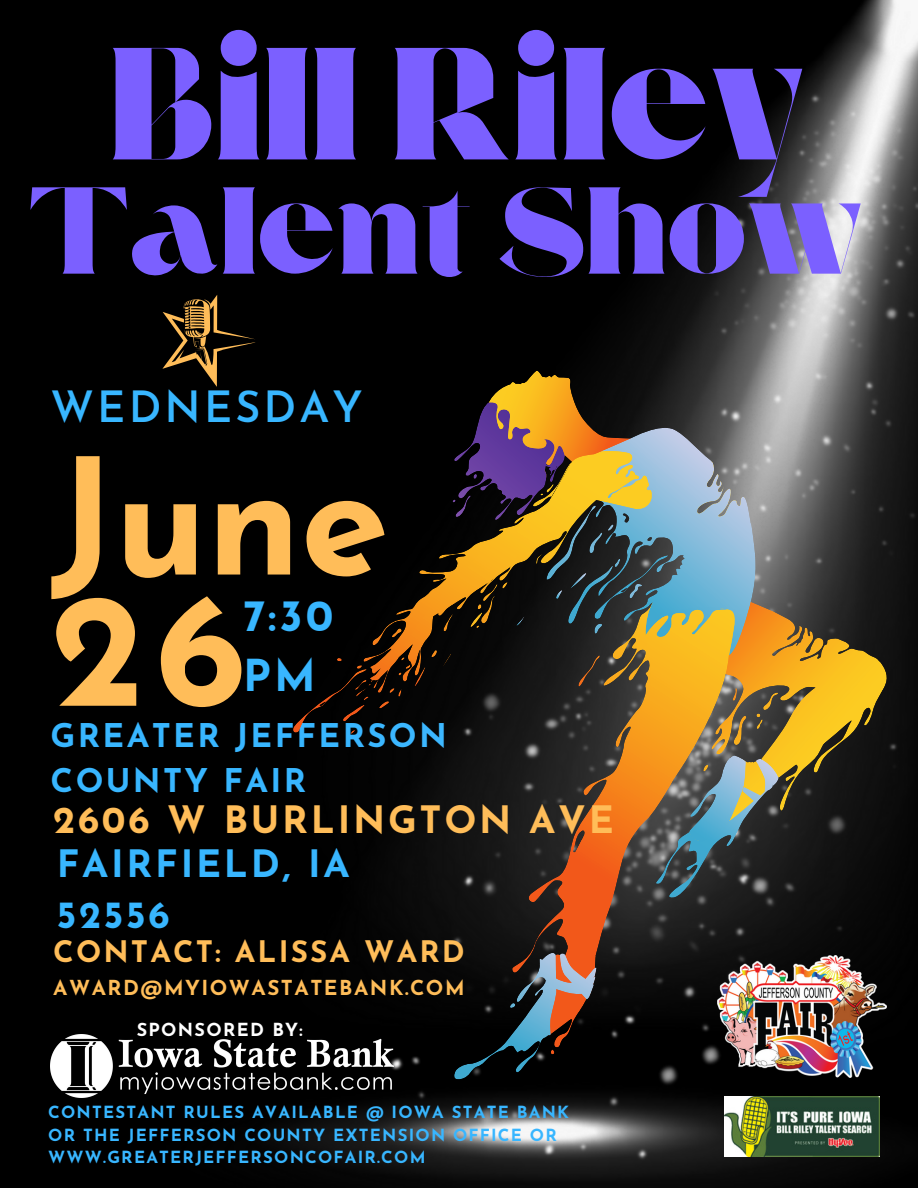
<style>
.page{position:relative;width:918px;height:1188px;background:#000}
.page>*{position:absolute;margin:0;border:0;box-sizing:border-box;transform-origin:0 0}
.t1{font:700 160.8px "Josefin Sans";letter-spacing:-.01em;color:#ffbd59}
.t2{font:159.3px "Foda Display";color:#7b60ff}
.t3{font:123.3px "Foda Display";color:#7b60ff}
.t4{font:700 43.95px/60.2px "Josefin Sans";color:#38b6ff}
.t5{font:600 43.05px "Josefin Sans";letter-spacing:.075em;color:#38b6ff}
.t6{font:700 37.8px "Josefin Sans";letter-spacing:.075em;color:#ffbd59}
.t7{font:700 37.8px/51.3px "Josefin Sans";letter-spacing:.075em;color:#38b6ff}
.t8{font:700 32.7px/45.6px "Josefin Sans";letter-spacing:.075em;color:#38b6ff}
.t9{font:700 29.7px "Josefin Sans";letter-spacing:.075em;color:#ffbd59}
.t10{font:700 20.7px "Josefin Sans";letter-spacing:.075em;color:#ffbd59}
.t11{font:700 18px "Josefin Sans";letter-spacing:.075em;color:#fff}
.t12{font:700 16.8px/22.5px "Josefin Sans";letter-spacing:.075em;color:#38b6ff}
</style>
<div class="page">
<img style="left:271px;top:0;width:647px;height:1183px">
<svg style="left:370px;top:898px;width:386px;height:60px;fill:#171717"></svg>
<svg style="left:453px;top:949px;width:144px;height:130px"></svg>
<svg style="left:293px;top:371px;width:594px;height:527px"></svg>
<svg style="left:162px;top:295px;width:94px;height:92px"></svg>
<img style="left:724px;top:1096px;width:156px;height:61px">
<img style="left:717px;top:956px;width:170px;height:121px">
<img style="left:51px;top:1035px;width:343px;height:63px">
<p class="t2" style="left:109px;top:40px;width:698px">Bill Riley</p>
<h6 class="t3" style="left:28px;top:181px;width:837px">Talent Show</h6>
<p class="t5" style="left:51px;top:390px;width:314px">WEDNESDAY</p>
<p class="t1" style="left:51px;top:454px;width:340px">June</p>
<p class="t1" style="left:51px;top:585px;width:197px">26</p>
<p class="t4" style="left:243px;top:590px;width:92px">7:30<br>PM</p>
<p class="t8" style="left:51px;top:716px;width:398px">GREATER JEFFERSON<br>COUNTY FAIR</p>
<p class="t6" style="left:53px;top:805px;width:562px">2606 W BURLINGTON AVE</p>
<h4 class="t7" style="left:57px;top:842px;width:295px">FAIRFIELD, IA<br>52556</h4>
<h5 class="t9" style="left:53px;top:940px;width:413px">CONTACT: ALISSA WARD</h5>
<h5 class="t10" style="left:53px;top:980px;width:413px">AWARD@MYIOWASTATEBANK.COM</h5>
<p class="t11" style="left:137px;top:1022px;width:168px">SPONSORED BY:</p>
<p class="t12" style="left:48px;top:1103px;width:522px">CONTESTANT RULES AVAILABLE @ IOWA STATE BANK<br>OR THE JEFFERSON COUNTY EXTENSION OFFICE OR<br>WWW.GREATERJEFFERSONCOFAIR.COM</p>
</div>
